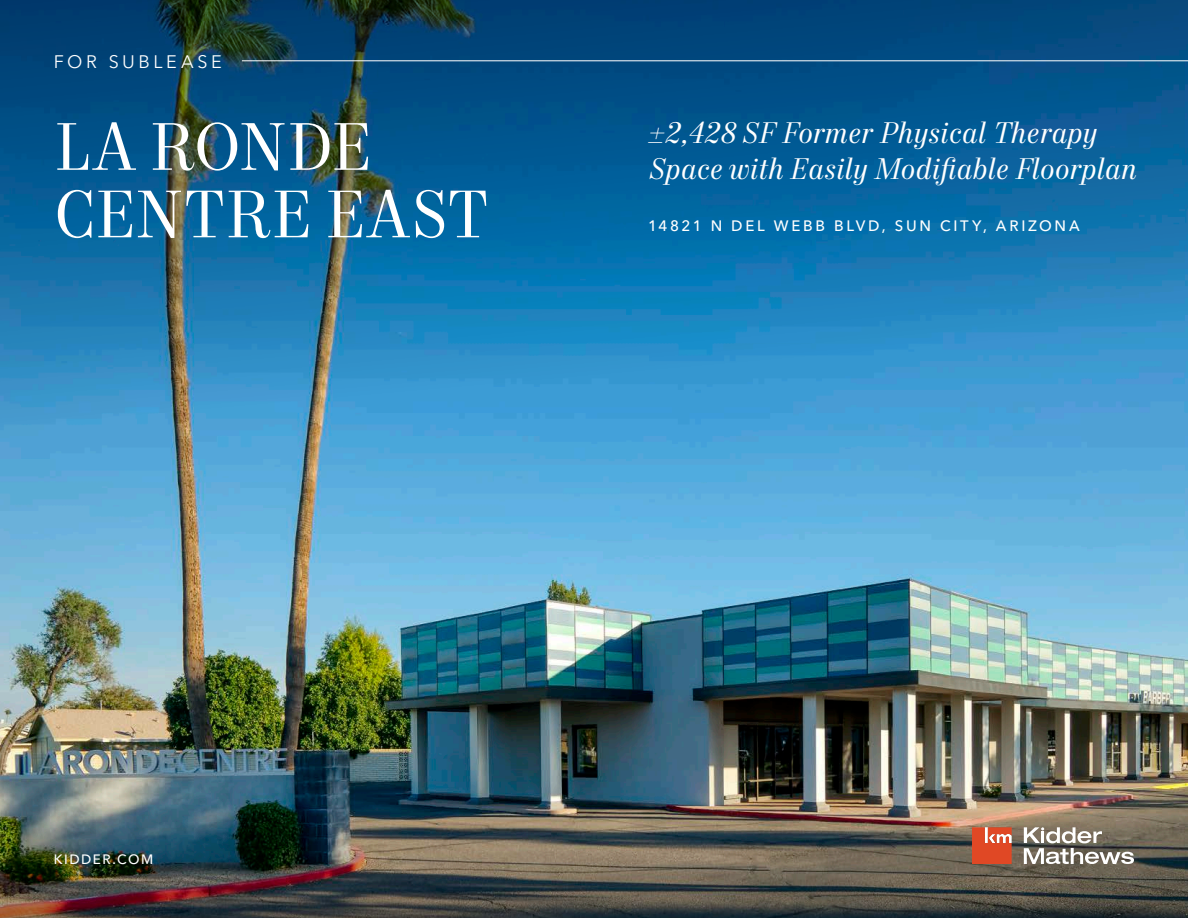
<style>
.page{position:relative;width:1188px;height:918px;background:#fff}
.page>*{position:absolute;margin:0;border:0;box-sizing:border-box;transform-origin:0 0}
.Headline_-_Level_1_-_White_2023{font:67.5px/67.5px "Mort Modern 08";letter-spacing:-.005em;color:#fff}
.Callout_Text_-_Italics_-_White_2023{font:italic 30px/36px "Mort Modern 08";letter-spacing:.01em;color:#fff}
.Section_Identifier_-_White_2023{font:18px "Avenir Next LT Pro";letter-spacing:.2em;color:#fff}
.Property_Address_-_White_2023{font:500 15px "Avenir Next LT Pro";letter-spacing:.185em;color:#fff}
.KM_URL_-_White_2023{font:500 13.5px "Avenir Next LT Pro";letter-spacing:.11em;color:#fff}
</style>
<div class="page">
<img style="left:0;top:0;width:1188px;height:918px">
<svg style="left:1024px;top:827px;width:110px;height:37px"></svg>
<svg style="left:972px;top:827px;width:40px;height:37px"></svg>
<hr style="left:242px;top:60px;width:946px;height:1px;background:#fff">
<p class="Section_Identifier_-_White_2023" style="left:54px;top:51px;width:170px">FOR SUBLEASE</p>
<p class="Headline_-_Level_1_-_White_2023" style="left:54px;top:117px;width:437px">LA RONDE<br>CENTRE EAST</p>
<p class="Callout_Text_-_Italics_-_White_2023" style="left:648px;top:116px;width:491px">±2,428 SF Former Physical Therapy<br>Space with Easily Modifiable Floorplan</p>
<p class="Property_Address_-_White_2023" style="left:648px;top:217px;width:433px">14821 N DEL WEBB BLVD, SUN CITY, ARIZONA</p>
<p class="KM_URL_-_White_2023" style="left:54px;top:851px;width:101px">KIDDER.COM</p>
</div>
